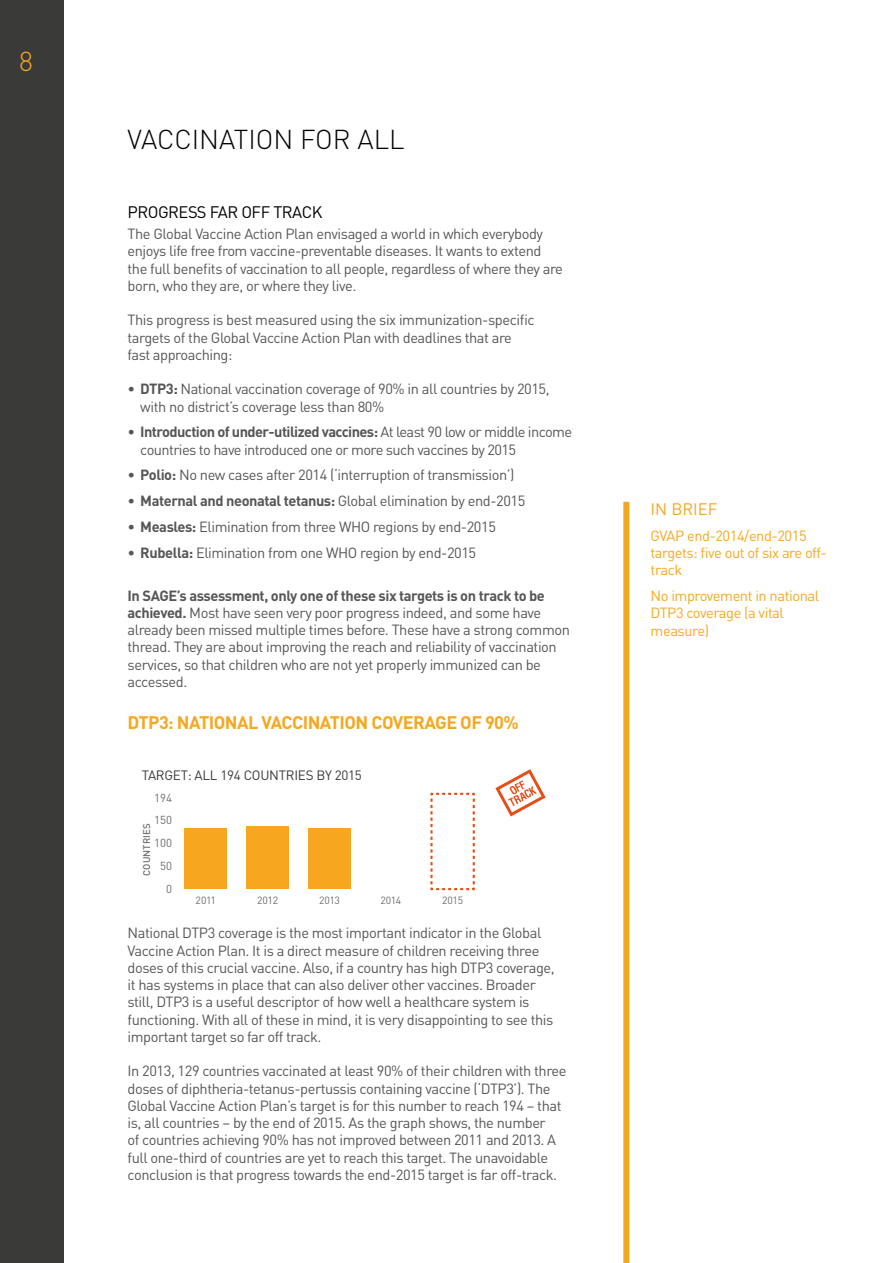
<style>
.page{position:relative;width:893px;height:1263px;background:#fff}
.page>*{position:absolute;margin:0;border:0;box-sizing:border-box;transform-origin:0 0}
.t1{font:300 27px "DIN";color:#000}
.t2{font:300 27px "DIN";color:#f7a71f}
.t3{font:700 18px "DIN";letter-spacing:-.03em;color:#f7a71f}
.t4{font:16.5px "DIN";letter-spacing:-.03em;color:#000}
.t5{font:16.5px "DIN";color:#f7a71f}
.t6{font:14.7px/17.2px "DIN";letter-spacing:-.03em;color:#565655}
.t7{font:14.7px/17.2px "DIN";letter-spacing:-.03em;color:#f7a71f}
.t8{font:13.35px "DIN";letter-spacing:-.02em;color:#3a3a39}
.t9{font:11.4px "DIN";color:#6e6e6e}
.t10{font:10.5px "DIN";letter-spacing:-.04em;color:#6e6e6e}
.t11{font:500 9.75px "DIN";color:#6e6e6e}
.s1{font-weight:700}
</style>
<div class="page">
<div style="left:0;top:0;width:64px;height:1263px;background:#3a3a39"></div>
<div style="left:623px;top:502px;width:6px;height:761px;background:#f7a71f"></div>
<svg style="left:430px;top:792px;width:45px;height:99px"></svg>
<div style="left:185px;top:829px;width:42px;height:60px;background:#f7a71f"></div>
<div style="left:247px;top:826px;width:42px;height:63px;background:#f7a71f"></div>
<div style="left:308px;top:829px;width:43px;height:60px;background:#f7a71f"></div>
<svg style="left:495px;top:769px;width:51px;height:47px"></svg>
<h1 class="t2" style="left:19px;top:44px;width:15px">8</h1>
<h1 class="t1" style="left:128px;top:123px;width:278px">VACCINATION FOR ALL</h1>
<p class="t4" style="left:128px;top:201px;width:196px">PROGRESS FAR OFF TRACK</p>
<p class="t6" style="left:128px;top:225px;width:437px">The Global Vaccine Action Plan envisaged a world in which everybody enjoys life free from vaccine-preventable diseases. It wants to extend the full benefits of vaccination to all people, regardless of where they are born, who they are, or where they live.</p>
<p class="t6" style="left:128px;top:311px;width:409px">This progress is best measured using the six immunization-specific targets of the Global Vaccine Action Plan with deadlines that are fast approaching:</p>
<p class="t6" style="left:140px;top:380px;width:411px;text-indent:-13px">• <span class="s1">DTP3:</span> National vaccination coverage of 90% in all countries by 2015, with no district’s coverage less than 80%</p>
<p class="t6" style="left:140px;top:423px;width:433px;text-indent:-13px">• <span class="s1">Introduction of under-utilized vaccines:</span> At least 90 low or middle income countries to have introduced one or more such vaccines by 2015</p>
<p class="t6" style="left:128px;top:466px;width:388px">• <span class="s1">Polio:</span> No new cases after 2014 (‘interruption of transmission’)</p>
<p class="t6" style="left:128px;top:492px;width:399px">• <span class="s1">Maternal and neonatal tetanus:</span> Global elimination by end-2015</p>
<p class="t6" style="left:128px;top:518px;width:370px">• <span class="s1">Measles:</span> Elimination from three WHO regions by end-2015</p>
<p class="t6" style="left:128px;top:543px;width:350px">• <span class="s1">Rubella:</span> Elimination from one WHO region by end-2015</p>
<p class="t6" style="left:128px;top:586px;width:444px"><span class="s1">In SAGE’s assessment, only one of these six targets is on track to be achieved.</span> Most have seen very poor progress indeed, and some have already been missed multiple times before. These have a strong common thread. They are about improving the reach and reliability of vaccination services, so that children who are not yet properly immunized can be accessed.</p>
<p class="t3" style="left:128px;top:711px;width:393px">DTP3: NATIONAL VACCINATION COVERAGE OF 90%</p>
<p class="t8" style="left:142px;top:767px;width:222px">TARGET: ALL 194 COUNTRIES BY 2015</p>
<p class="t9" style="left:154px;top:791px;width:19px">194</p>
<p class="t9" style="left:154px;top:812px;width:19px">150</p>
<p class="t11" style="left:140px;top:876px;width:54px;rotate:-90deg">COUNTRIES</p>
<p class="t9" style="left:154px;top:835px;width:19px">100</p>
<p class="t9" style="left:160px;top:858px;width:13px">50</p>
<p class="t9" style="left:166px;top:881px;width:7px">0</p>
<p class="t10" style="left:196px;top:894px;width:22px">2011</p>
<p class="t10" style="left:257px;top:894px;width:22px">2012</p>
<p class="t10" style="left:319px;top:894px;width:22px">2013</p>
<p class="t10" style="left:380px;top:894px;width:22px">2014</p>
<p class="t10" style="left:442px;top:894px;width:23px">2015</p>
<p class="t6" style="left:128px;top:924px;width:429px">National DTP3 coverage is the most important indicator in the Global Vaccine Action Plan. It is a direct measure of children receiving three doses of this crucial vaccine. Also, if a country has high DTP3 coverage, it has systems in place that can also deliver other vaccines. Broader still, DTP3 is a useful descriptor of how well a healthcare system is functioning. With all of these in mind, it is very disappointing to see this important target so far off track.</p>
<p class="t6" style="left:128px;top:1062px;width:441px">In 2013, 129 countries vaccinated at least 90% of their children with three doses of diphtheria-tetanus-pertussis containing vaccine (‘DTP3’). The Global Vaccine Action Plan’s target is for this number to reach 194 – that is, all countries – by the end of 2015. As the graph shows, the number<br>of countries achieving 90% has not improved between 2011 and 2013. A full one-third of countries are yet to reach this target. The unavoidable conclusion is that progress towards the end-2015 target is far off-track.</p>
<p class="t5" style="left:651px;top:499px;width:68px">IN BRIEF</p>
<p class="t7" style="left:651px;top:527px;width:178px">GVAP end-2014/end-2015 targets: five out of six are off&shy;track</p>
<p class="t7" style="left:651px;top:587px;width:170px">No improvement in national<br>DTP3 coverage (a vital measure)</p>
</div>
